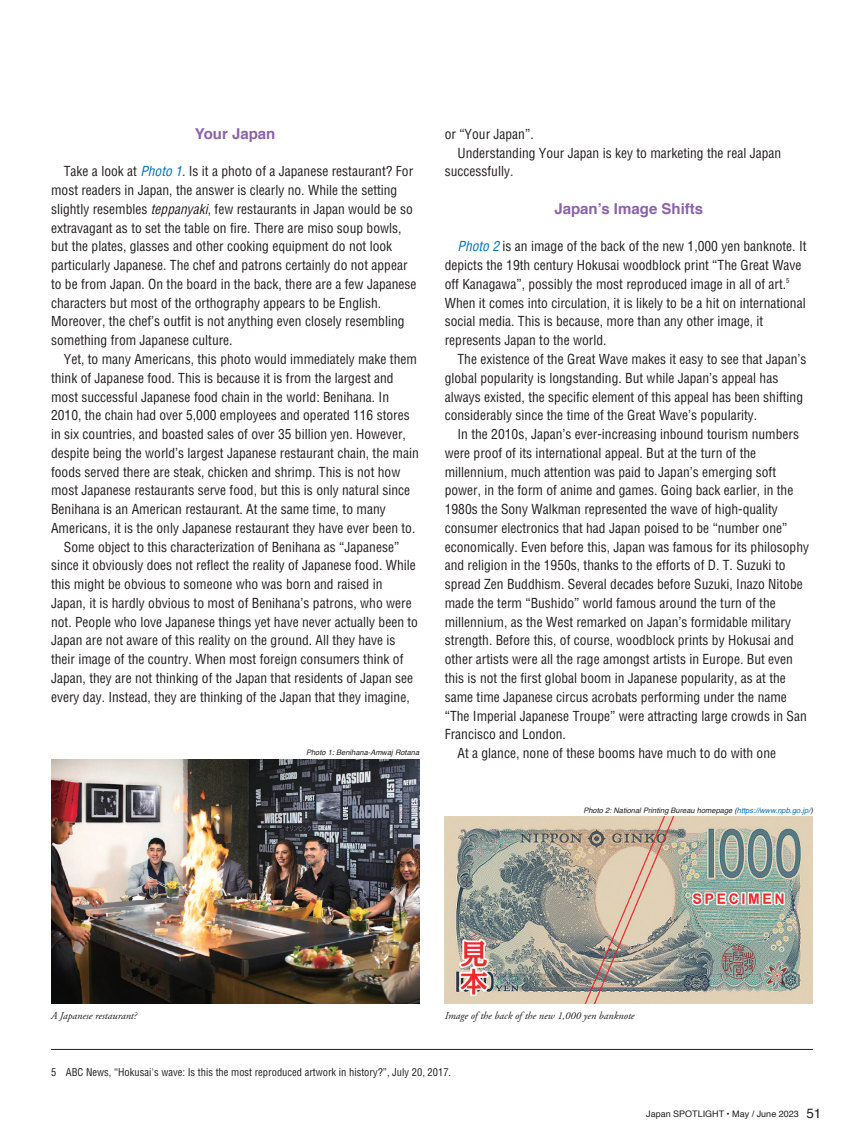
<style>
.page{position:relative;width:864px;height:1136px;background:#fff}
.page>*{position:absolute;margin:0;border:0;box-sizing:border-box;transform-origin:0 0}
.t1{font:700 15px "Helvetica";color:#8c62aa}
.t2{font:condensed 13.5px/18.8px "Helvetica";color:#231f20}
.t3{font:condensed 10.5px "Helvetica";color:#231f20}
.t4{font:italic 10.5px "Adobe Garamond Pro";color:#231f20}
.t5{font:9px "Helvetica";color:#231f20}
.t6{font:italic 7.5px "Helvetica";color:#231f20}
.s1{font-style:italic;color:#0072bc}
.s2{font-style:italic}
.s3{color:#0072bc}
.s4{font-size:13.5px}
</style>
<div class="page">
<img style="left:51px;top:759px;width:368px;height:244px">
<img style="left:444px;top:816px;width:368px;height:187px">
<hr style="left:51px;top:1048px;width:761px;height:1px;background:#231f20">
<p class="t1" style="left:195px;top:121px;width:82px">Your Japan</p>
<p class="t2" style="left:51px;top:162px;width:367px;text-indent:13px">Take a look at <span class="s1">Photo 1</span>. Is it a photo of a Japanese restaurant? For most readers in Japan, the answer is clearly no. While the setting slightly resembles <span class="s2">teppanyaki</span>, few restaurants in Japan would be so extravagant as to set the table on fire. There are miso soup bowls, but the plates, glasses and other cooking equipment do not look particularly Japanese. The chef and patrons certainly do not appear to be from Japan. On the board in the back, there are a few Japanese characters but most of the orthography appears to be English.<br>Moreover, the chef’s outfit is not anything even closely resembling something from Japanese culture.</p>
<p class="t2" style="left:64px;top:349px;width:354px">Yet, to many Americans, this photo would immediately make them</p>
<p class="t2" style="left:51px;top:368px;width:344px">think of Japanese food. This is because it is from the largest and</p>
<p class="t2" style="left:51px;top:387px;width:339px">most successful Japanese food chain in the world: Benihana. In</p>
<p class="t2" style="left:51px;top:406px;width:360px">2010, the chain had over 5,000 employees and operated 116 stores</p>
<p class="t2" style="left:51px;top:424px;width:356px">in six countries, and boasted sales of over 35 billion yen. However,</p>
<p class="t2" style="left:51px;top:443px;width:369px">despite being the world’s largest Japanese restaurant chain, the main</p>
<p class="t2" style="left:51px;top:462px;width:350px">foods served there are steak, chicken and shrimp. This is not how</p>
<p class="t2" style="left:51px;top:481px;width:360px">most Japanese restaurants serve food, but this is only natural since</p>
<p class="t2" style="left:51px;top:499px;width:336px">Benihana is an American restaurant. At the same time, to many</p>
<p class="t2" style="left:51px;top:518px;width:365px">Americans, it is the only Japanese restaurant they have ever been to.</p>
<p class="t2" style="left:64px;top:537px;width:337px">Some object to this characterization of Benihana as “Japanese”</p>
<p class="t2" style="left:51px;top:556px;width:366px">since it obviously does not reflect the reality of Japanese food. While</p>
<p class="t2" style="left:51px;top:574px;width:333px">this might be obvious to someone who was born and raised in</p>
<p class="t2" style="left:51px;top:593px;width:362px">Japan, it is hardly obvious to most of Benihana’s patrons, who were</p>
<p class="t2" style="left:51px;top:612px;width:368px">not. People who love Japanese things yet have never actually been to</p>
<p class="t2" style="left:51px;top:631px;width:346px">Japan are not aware of this reality on the ground. All they have is</p>
<p class="t2" style="left:51px;top:649px;width:354px">their image of the country. When most foreign consumers think of</p>
<p class="t2" style="left:51px;top:668px;width:363px">Japan, they are not thinking of the Japan that residents of Japan see</p>
<p class="t2" style="left:51px;top:687px;width:360px">every day. Instead, they are thinking of the Japan that they imagine,</p>
<p class="t6" style="left:306px;top:746px;width:114px">Photo 1: Benihana-Amwaj Rotana</p>
<p class="t2" style="left:444px;top:124px;width:90px">or “Your Japan”.</p>
<p class="t2" style="left:457px;top:143px;width:325px">Understanding Your Japan is key to marketing the real Japan</p>
<p class="t2" style="left:444px;top:162px;width:70px">successfully.</p>
<p class="t1" style="left:554px;top:196px;width:150px">Japan’s Image Shifts</p>
<p class="t2" style="left:444px;top:237px;width:363px;text-indent:13px"><span class="s1">Photo 2</span> is an image of the back of the new 1,000 yen banknote. It depicts the 19th century Hokusai woodblock print “The Great Wave off Kanagawa”, possibly the most reproduced image in all of art.<sup>5<br></sup>When it comes into circulation, it is likely to be a hit on international social media. This is because, more than any other image, it represents Japan to the world.</p>
<p class="t2" style="left:444px;top:349px;width:363px;text-indent:13px">The existence of the Great Wave makes it easy to see that Japan’s global popularity is longstanding. But while Japan’s appeal has always existed, the specific element of this appeal has been shifting considerably since the time of the Great Wave’s popularity.</p>
<p class="t2" style="left:457px;top:424px;width:343px">In the 2010s, Japan’s ever-increasing inbound tourism numbers</p>
<p class="t2" style="left:444px;top:443px;width:313px">were proof of its international appeal. But at the turn of the</p>
<p class="t2" style="left:444px;top:462px;width:333px">millennium, much attention was paid to Japan’s emerging soft</p>
<p class="t2" style="left:444px;top:481px;width:350px">power, in the form of anime and games. Going back earlier, in the</p>
<p class="t2" style="left:444px;top:499px;width:334px">1980s the Sony Walkman represented the wave of high-quality</p>
<p class="t2" style="left:444px;top:518px;width:344px">consumer electronics that had Japan poised to be “number one”</p>
<p class="t2" style="left:444px;top:537px;width:366px">economically. Even before this, Japan was famous for its philosophy</p>
<p class="t2" style="left:444px;top:556px;width:342px">and religion in the 1950s, thanks to the efforts of D. T. Suzuki to</p>
<p class="t2" style="left:444px;top:574px;width:359px">spread Zen Buddhism. Several decades before Suzuki, Inazo Nitobe</p>
<p class="t2" style="left:444px;top:593px;width:332px">made the term “Bushido” world famous around the turn of the</p>
<p class="t2" style="left:444px;top:612px;width:347px">millennium, as the West remarked on Japan’s formidable military</p>
<p class="t2" style="left:444px;top:631px;width:350px">strength. Before this, of course, woodblock prints by Hokusai and</p>
<p class="t2" style="left:444px;top:649px;width:349px">other artists were all the rage amongst artists in Europe. But even</p>
<p class="t2" style="left:444px;top:668px;width:342px">this is not the first global boom in Japanese popularity, as at the</p>
<p class="t2" style="left:444px;top:687px;width:343px">same time Japanese circus acrobats performing under the name</p>
<p class="t2" style="left:444px;top:706px;width:363px">“The Imperial Japanese Troupe” were attracting large crowds in San</p>
<p class="t2" style="left:444px;top:724px;width:123px">Francisco and London.</p>
<p class="t2" style="left:457px;top:743px;width:320px">At a glance, none of these booms have much to do with one</p>
<p class="t6" style="left:583px;top:804px;width:231px">Photo 2: National Printing Bureau homepage (<span class="s3">https://www.npb.go.jp/</span>)</p>
<p class="t4" style="left:51px;top:1008px;width:87px">A Japanese restaurant?</p>
<p class="t4" style="left:444px;top:1008px;width:191px">Image of the back of the new 1,000 yen banknote</p>
<p class="t3" style="left:51px;top:1065px;width:401px">5 ABC News, “Hokusai's wave: Is this the most reproduced artwork in history?”, July 20, 2017.</p>
<p class="t5" style="left:646px;top:1106px;width:177px">Japan SPOTLIGHT • May / June 2023 <span class="s4">51</span></p>
</div>
